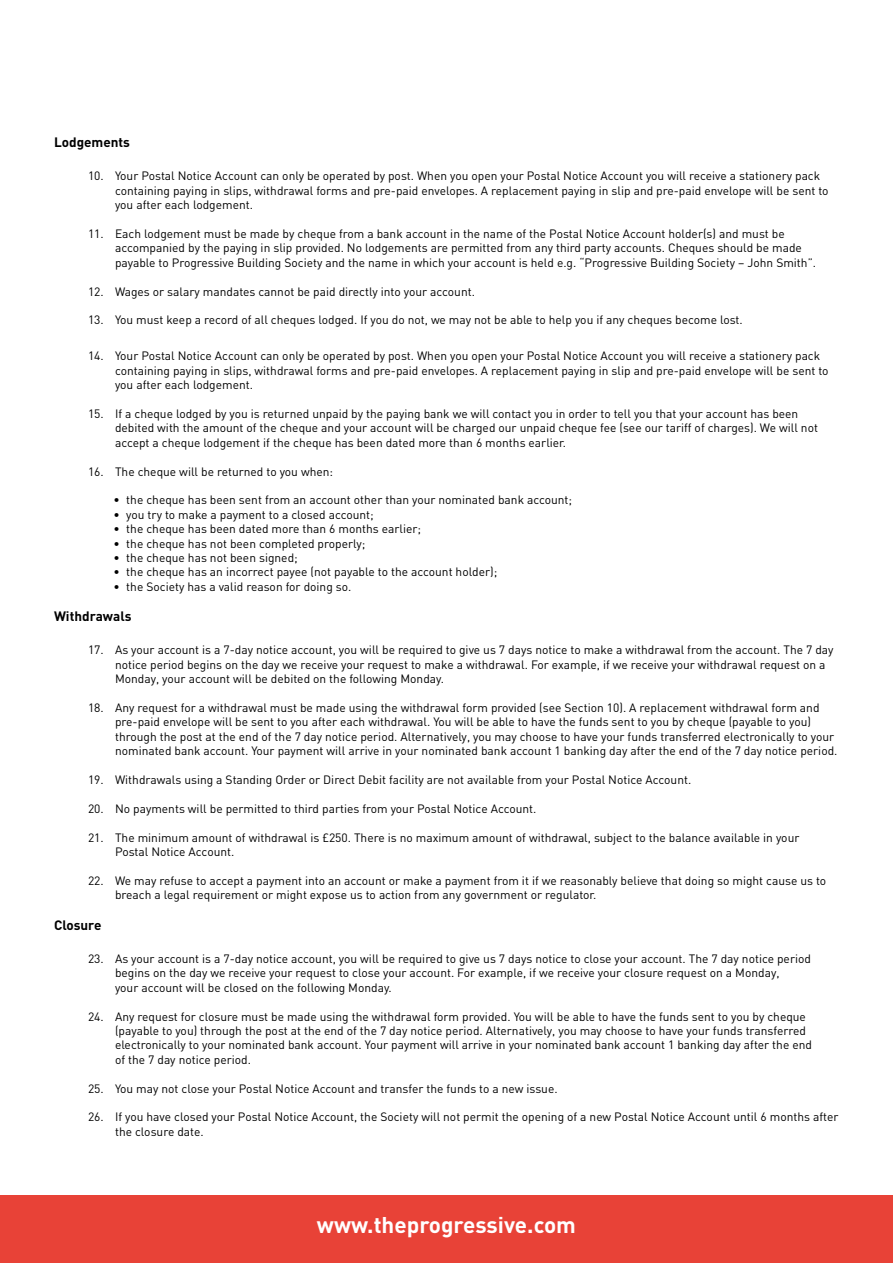
<style>
.page{position:relative;width:893px;height:1263px;background:#fff}
.page>*{position:absolute;margin:0;border:0;box-sizing:border-box;transform-origin:0 0}
.t1{font:700 22.5px "DIN";color:#fff}
.t2{font:700 13.5px "DIN";color:#000}
.t3{font:12px/14.4px "DIN";color:#000}
</style>
<div class="page">
<div style="left:0;top:1195px;width:893px;height:68px;background:#e84237"></div>
<p class="t2" style="left:54px;top:134px;width:78px">Lodgements</p>
<p class="t3" style="left:115px;top:169px;width:715px;text-indent:-27px">10. Your Postal Notice Account can only be operated by post. When you open your Postal Notice Account you will receive a stationery pack containing paying in slips, withdrawal forms and pre-paid envelopes. A replacement paying in slip and pre-paid envelope will be sent to you after each lodgement.</p>
<p class="t3" style="left:115px;top:226px;width:703px;text-indent:-27px">11. Each lodgement must be made by cheque from a bank account in the name of the Postal Notice Account holder(s) and must be accompanied by the paying in slip provided. No lodgements are permitted from any third party accounts. Cheques should be made payable to Progressive Building Society and the name in which your account is held e.g. “Progressive Building Society – John Smith”.</p>
<p class="t3" style="left:88px;top:284px;width:388px">12. Wages or salary mandates cannot be paid directly into your account.</p>
<p class="t3" style="left:88px;top:313px;width:656px">13. You must keep a record of all cheques lodged. If you do not, we may not be able to help you if any cheques become lost.</p>
<p class="t3" style="left:115px;top:349px;width:715px;text-indent:-27px">14. Your Postal Notice Account can only be operated by post. When you open your Postal Notice Account you will receive a stationery pack containing paying in slips, withdrawal forms and pre-paid envelopes. A replacement paying in slip and pre-paid envelope will be sent to you after each lodgement.</p>
<p class="t3" style="left:115px;top:406px;width:704px;text-indent:-27px">15. If a cheque lodged by you is returned unpaid by the paying bank we will contact you in order to tell you that your account has been debited with the amount of the cheque and your account will be charged our unpaid cheque fee (see our tariff of charges). We will not accept a cheque lodgement if the cheque has been dated more than 6 months earlier.</p>
<p class="t3" style="left:88px;top:464px;width:247px">16. The cheque will be returned to you when:</p>
<p class="t3" style="left:114px;top:493px;width:460px">• the cheque has been sent from an account other than your nominated bank account;</p>
<p class="t3" style="left:114px;top:507px;width:262px">• you try to make a payment to a closed account;</p>
<p class="t3" style="left:114px;top:521px;width:309px">• the cheque has been dated more than 6 months earlier;</p>
<p class="t3" style="left:114px;top:536px;width:253px">• the cheque has not been completed properly;</p>
<p class="t3" style="left:114px;top:550px;width:186px">• the cheque has not been signed;</p>
<p class="t3" style="left:114px;top:565px;width:385px">• the cheque has an incorrect payee (not payable to the account holder);</p>
<p class="t3" style="left:114px;top:579px;width:239px">• the Society has a valid reason for doing so.</p>
<p class="t2" style="left:54px;top:608px;width:79px">Withdrawals</p>
<p class="t3" style="left:115px;top:643px;width:720px;text-indent:-27px">17. As your account is a 7-day notice account, you will be required to give us 7 days notice to make a withdrawal from the account. The 7 day notice period begins on the day we receive your request to make a withdrawal. For example, if we receive your withdrawal request on a<br>Monday, your account will be debited on the following Monday.</p>
<p class="t3" style="left:115px;top:700px;width:724px;text-indent:-27px">18. Any request for a withdrawal must be made using the withdrawal form provided (see Section 10). A replacement withdrawal form and pre-paid envelope will be sent to you after each withdrawal. You will be able to have the funds sent to you by cheque (payable to you) through the post at the end of the 7 day notice period. Alternatively, you may choose to have your funds transferred electronically to your nominated bank account. Your payment will arrive in your nominated bank account 1 banking day after the end of the 7 day notice period.</p>
<p class="t3" style="left:88px;top:772px;width:605px">19. Withdrawals using a Standing Order or Direct Debit facility are not available from your Postal Notice Account.</p>
<p class="t3" style="left:88px;top:801px;width:450px">20. No payments will be permitted to third parties from your Postal Notice Account.</p>
<p class="t3" style="left:115px;top:830px;width:686px;text-indent:-27px">21. The minimum amount of withdrawal is £250. There is no maximum amount of withdrawal, subject to the balance available in your<br>Postal Notice Account.</p>
<p class="t3" style="left:115px;top:873px;width:713px;text-indent:-27px">22. We may refuse to accept a payment into an account or make a payment from it if we reasonably believe that doing so might cause us to breach a legal requirement or might expose us to action from any government or regulator.</p>
<p class="t2" style="left:54px;top:916px;width:49px">Closure</p>
<p class="t3" style="left:115px;top:951px;width:697px;text-indent:-27px">23. As your account is a 7-day notice account, you will be required to give us 7 days notice to close your account. The 7 day notice period begins on the day we receive your request to close your account. For example, if we receive your closure request on a Monday,<br>your account will be closed on the following Monday.</p>
<p class="t3" style="left:115px;top:1009px;width:698px;text-indent:-27px">24. Any request for closure must be made using the withdrawal form provided. You will be able to have the funds sent to you by cheque (payable to you) through the post at the end of the 7 day notice period. Alternatively, you may choose to have your funds transferred electronically to your nominated bank account. Your payment will arrive in your nominated bank account 1 banking day after the end of the 7 day notice period.</p>
<p class="t3" style="left:88px;top:1081px;width:471px">25. You may not close your Postal Notice Account and transfer the funds to a new issue.</p>
<p class="t3" style="left:115px;top:1109px;width:725px;text-indent:-27px">26. If you have closed your Postal Notice Account, the Society will not permit the opening of a new Postal Notice Account until 6 months after the closure date.</p>
<h1 class="t1" style="left:317px;top:1210px;width:261px">www.theprogressive.com</h1>
</div>
